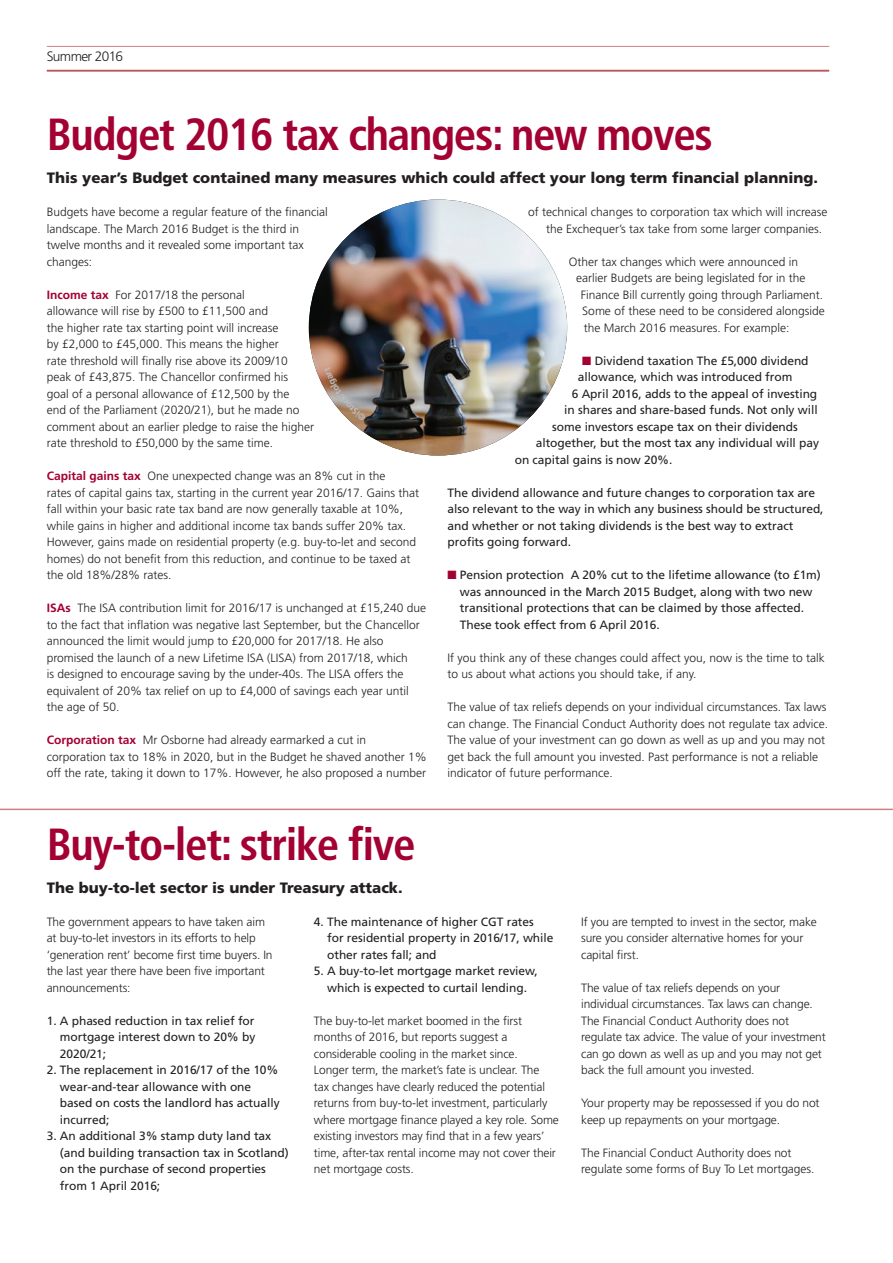
<style>
.page{position:relative;width:893px;height:1263px;background:#fff}
.page>*{position:absolute;margin:0;border:0;box-sizing:border-box;transform-origin:0 0}
.t1{font:700 condensed 45px "Frutiger";letter-spacing:-.03em;color:#a40133}
.t2{font:900 15px "Frutiger";color:#231f20}
.t3{font:300 13.65px "Frutiger";letter-spacing:-.045em;color:#231f20}
.t4{font:300 12px/16.5px "Frutiger";color:#231f20}
.t5{font:12px/16.5px "Frutiger";letter-spacing:-.005em;color:#231f20}
.s1{font-weight:700;color:#a40133}
.s2{color:#a40133}
</style>
<div class="page">
<img style="left:309px;top:200px;width:258px;height:255px">
<hr style="left:47px;top:46px;width:782px;height:1px;background:#ce7f7f">
<hr style="left:47px;top:70px;width:782px;height:2px;background:#bc565c">
<hr style="left:0;top:809px;width:893px;height:1px;background:#ce7f7f">
<svg style="left:324px;top:367px;width:42px;height:54px"></svg>
<p class="t3" style="left:47px;top:49px;width:78px">Summer 2016</p>
<h1 class="t1" style="left:47px;top:108px;width:668px">Budget 2016 tax changes: new moves</h1>
<p class="t2" style="left:47px;top:169px;width:773px">This year’s Budget contained many measures which could affect your long term financial planning.</p>
<p class="t4" style="left:47px;top:204px;width:282px">Budgets have become a regular feature of the financial landscape. The March 2016 Budget is the third in twelve months and it revealed some important tax changes:</p>
<p class="t4" style="left:47px;top:286px;width:269px"><span class="s1">Income tax</span> For 2017/18 the personal<br>allowance will rise by £500 to £11,500 and<br>the higher rate tax starting point will increase<br>by £2,000 to £45,000. This means the higher<br>rate threshold will finally rise above its 2009/10 peak of £43,875. The Chancellor confirmed his<br>goal of a personal allowance of £12,500 by the<br>end of the Parliament (2020/21), but he made no comment about an earlier pledge to raise the higher rate threshold to £50,000 by the same time.</p>
<p class="t4" style="left:47px;top:468px;width:374px"><span class="s1">Capital gains tax</span> One unexpected change was an 8% cut in the<br>rates of capital gains tax, starting in the current year 2016/17. Gains that fall within your basic rate tax band are now generally taxable at 10%, while gains in higher and additional income tax bands suffer 20% tax.<br>However, gains made on residential property (e.g. buy-to-let and second homes) do not benefit from this reduction, and continue to be taxed at the old 18%/28% rates.</p>
<p class="t4" style="left:47px;top:600px;width:381px"><span class="s1">ISAs</span> The ISA contribution limit for 2016/17 is unchanged at £15,240 due to the fact that inflation was negative last September, but the Chancellor announced the limit would jump to £20,000 for 2017/18. He also promised the launch of a new Lifetime ISA (LISA) from 2017/18, which<br>is designed to encourage saving by the under-40s. The LISA offers the equivalent of 20% tax relief on up to £4,000 of savings each year until the age of 50.</p>
<p class="t4" style="left:47px;top:732px;width:382px"><span class="s1">Corporation tax</span> Mr Osborne had already earmarked a cut in corporation tax to 18% in 2020, but in the Budget he shaved another 1% off the rate, taking it down to 17%. However, he also proposed a number</p>
<h1 class="t1" style="left:47px;top:817px;width:370px">Buy-to-let: strike five</h1>
<p class="t2" style="left:47px;top:878px;width:357px">The buy-to-let sector is under Treasury attack.</p>
<p class="t4" style="left:546px;top:204px;width:283px;text-indent:-18px">of technical changes to corporation tax which will increase the Exchequer’s tax take from some larger companies.</p>
<p class="t4" style="left:569px;top:253px;width:231px">Other tax changes which were announced in</p>
<p class="t4" style="left:576px;top:270px;width:231px">earlier Budgets are being legislated for in the</p>
<p class="t4" style="left:581px;top:286px;width:244px">Finance Bill currently going through Parliament.</p>
<p class="t4" style="left:582px;top:303px;width:244px">Some of these need to be considered alongside</p>
<p class="t4" style="left:584px;top:319px;width:207px">the March 2016 measures. For example:</p>
<p class="t5" style="left:582px;top:352px;width:228px"><span class="s2">■</span> Dividend taxation The £5,000 dividend</p>
<p class="t5" style="left:578px;top:369px;width:216px">allowance, which was introduced from</p>
<p class="t5" style="left:572px;top:385px;width:247px">6 April 2016, adds to the appeal of investing</p>
<p class="t5" style="left:564px;top:402px;width:255px">in shares and share-based funds. Not only will</p>
<p class="t5" style="left:552px;top:418px;width:247px">some investors escape tax on their dividends</p>
<p class="t5" style="left:536px;top:435px;width:285px">altogether, but the most tax any individual will pay</p>
<p class="t5" style="left:515px;top:451px;width:159px">on capital gains is now 20%.</p>
<p class="t5" style="left:448px;top:484px;width:378px">The dividend allowance and future changes to corporation tax are also relevant to the way in which any business should be structured, and whether or not taking dividends is the best way to extract profits going forward.</p>
<p class="t5" style="left:460px;top:567px;width:362px;text-indent:-12px"><span class="s2">■</span> Pension protection A 20% cut to the lifetime allowance (to £1m) was announced in the March 2015 Budget, along with two new transitional protections that can be claimed by those affected.<br>These took effect from 6 April 2016.</p>
<p class="t4" style="left:448px;top:649px;width:379px">If you think any of these changes could affect you, now is the time to talk to us about what actions you should take, if any.</p>
<p class="t4" style="left:448px;top:699px;width:382px">The value of tax reliefs depends on your individual circumstances. Tax laws can change. The Financial Conduct Authority does not regulate tax advice.<br>The value of your investment can go down as well as up and you may not get back the full amount you invested. Past performance is not a reliable indicator of future performance.</p>
<p class="t4" style="left:47px;top:913px;width:227px">The government appears to have taken aim at buy-to-let investors in its efforts to help ‘generation rent’ become first time buyers. In the last year there have been five important announcements:</p>
<p class="t5" style="left:60px;top:1012px;width:197px;text-align:justify;text-indent:-13px">1. A phased reduction in tax relief for mortgage interest down to 20% by 2020/21;</p>
<p class="t5" style="left:60px;top:1062px;width:221px;text-indent:-13px">2. The replacement in 2016/17 of the 10% wear-and-tear allowance with one based on costs the landlord has actually incurred;</p>
<p class="t5" style="left:60px;top:1128px;width:230px;text-indent:-13px">3. An additional 3% stamp duty land tax (and building transaction tax in Scotland) on the purchase of second properties from 1 April 2016;</p>
<p class="t5" style="left:327px;top:913px;width:228px;text-indent:-13px">4. The maintenance of higher CGT rates<br>for residential property in 2016/17, while other rates fall; and</p>
<p class="t5" style="left:314px;top:963px;width:225px;text-align:center">5. A buy-to-let mortgage market review, which is expected to curtail lending.</p>
<p class="t4" style="left:314px;top:1012px;width:246px">The buy-to-let market boomed in the first months of 2016, but reports suggest a considerable cooling in the market since.<br>Longer term, the market’s fate is unclear. The<br>tax changes have clearly reduced the potential returns from buy-to-let investment, particularly where mortgage finance played a key role. Some existing investors may find that in a few years’ time, after-tax rental income may not cover their net mortgage costs.</p>
<p class="t4" style="left:581px;top:913px;width:237px">If you are tempted to invest in the sector, make sure you consider alternative homes for your capital first.</p>
<p class="t4" style="left:581px;top:979px;width:246px">The value of tax reliefs depends on your individual circumstances. Tax laws can change.<br>The Financial Conduct Authority does not regulate tax advice. The value of your investment can go down as well as up and you may not get back the full amount you invested.</p>
<p class="t4" style="left:581px;top:1095px;width:240px">Your property may be repossessed if you do not keep up repayments on your mortgage.</p>
<p class="t4" style="left:581px;top:1144px;width:235px">The Financial Conduct Authority does not regulate some forms of Buy To Let mortgages.</p>
</div>
